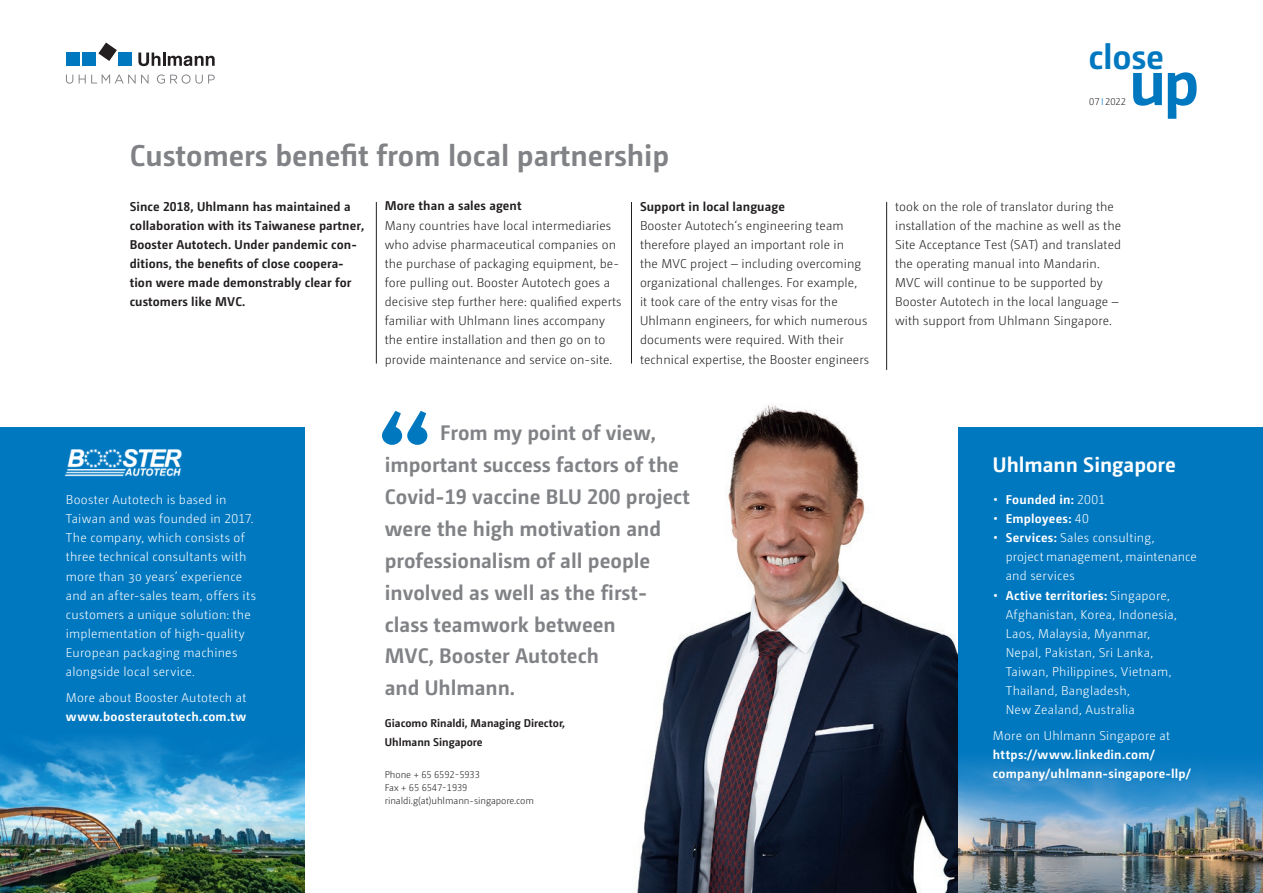
<style>
.page{position:relative;width:1263px;height:893px;background:#fff}
.page>*{position:absolute;margin:0;border:0;box-sizing:border-box;transform-origin:0 0}
.t1{font:127.5px "Charlotte Bold Plain";color:#0078c0}
.t2{font:700 64.8px "Camingo Dos Pro";color:#0078c0}
.t3{font:700 34.95px "Camingo Dos Pro";letter-spacing:-.01em;color:#0078c0}
.t4{font:700 30px "Camingo Dos Pro";color:#808285}
.t5{font:700 21px/32px "Camingo Dos Pro";color:#808285}
.t6{font:700 21px "Camingo Dos Pro";color:#fff}
.t7{font:300 12.75px/19.2px "Camingo Dos Pro";letter-spacing:.005em;color:#231f20}
.t8{font:300 12.75px/19.2px "Camingo Dos Pro";letter-spacing:.02em;color:#fff}
.t9{font:700 12.75px/19.2px "Camingo Dos Pro";letter-spacing:.005em;color:#231f20}
.t10{font:700 12.75px/19.2px "Camingo Dos Pro";letter-spacing:.02em;color:#fff}
.t11{font:700 11.25px/19.2px "Camingo Dos Pro";color:#231f20}
.t12{font:300 9.75px/12.8px "Camingo Dos Pro";letter-spacing:-.005em;color:#231f20}
.s1{color:#0078c0}
.s2{font-weight:300}
.s3{font-weight:700}
</style>
<div class="page">
<img style="left:637px;top:405px;width:322px;height:488px">
<div style="left:959px;top:427px;width:304px;height:466px;background:#0078c0"></div>
<div style="left:0;top:427px;width:304px;height:466px;background:#0078c0"></div>
<img style="left:0;top:737px;width:304px;height:156px">
<img style="left:959px;top:759px;width:304px;height:134px">
<svg style="left:98px;top:43px;width:19px;height:18px"></svg>
<div style="left:66px;top:52px;width:13px;height:14px;background:#0078c0"></div>
<div style="left:82px;top:52px;width:14px;height:14px;background:#0078c0"></div>
<div style="left:119px;top:52px;width:13px;height:14px;background:#0078c0"></div>
<svg style="left:138px;top:53px;width:77px;height:13px"></svg>
<svg style="left:66px;top:74px;width:149px;height:10px"></svg>
<hr style="left:376px;top:202px;width:1px;height:162px;background:#231f20">
<hr style="left:631px;top:202px;width:1px;height:162px;background:#231f20">
<hr style="left:886px;top:202px;width:1px;height:168px;background:#231f20">
<img style="left:64px;top:449px;width:118px;height:28px">
<h3 class="t4" style="left:130px;top:137px;width:541px">Customers benefit from local partnership</h3>
<p class="t9" style="left:130px;top:196px;width:236px">Since 2018, Uhlmann has maintained a collaboration with its Taiwanese partner, Booster Autotech. Under pandemic con&shy;ditions, the benefits of close coopera&shy;tion were made demonstrably clear for customers like MVC.</p>
<p class="t9" style="left:385px;top:196px;width:138px">More than a sales agent</p>
<p class="t7" style="left:385px;top:216px;width:238px">Many countries have local intermediaries who advise pharmaceutical companies on the purchase of packaging equipment, be&shy;fore pulling out. Booster Autotech goes a decisive step further here: qualified experts familiar with Uhlmann lines accompany the entire installation and then go on to provide maintenance and service on-site.</p>
<p class="t9" style="left:640px;top:196px;width:146px">Support in local language</p>
<p class="t7" style="left:640px;top:216px;width:230px">Booster Autotech‘s engineering team therefore played an important role in<br>the MVC project – including overcoming organizational challenges. For example,<br>it took care of the entry visas for the Uhlmann engineers, for which numerous documents were required. With their technical expertise, the Booster engineers</p>
<p class="t8" style="left:66px;top:490px;width:192px">Booster Autotech is based in<br>Taiwan and was founded in 2017.<br>The company, which consists of three technical consultants with more than 30 years’ experience and an after-sales team, offers its customers a unique solution: the implementation of high-quality<br>European packaging machines alongside local service.</p>
<p class="t8" style="left:66px;top:688px;width:182px">More about Booster Autotech at</p>
<p class="t10" style="left:66px;top:707px;width:182px">www.boosterautotech.com.tw</p>
<h1 class="t1" style="left:374px;top:382px;width:63px">“</h1>
<h3 class="t5" style="left:385px;top:417px;width:306px;text-indent:55px">From my point of view, important success factors of the<br>Covid-19 vaccine BLU 200 project were the high motivation and professionalism of all people involved as well as the first&shy;class teamwork between<br>MVC, Booster Autotech<br>and Uhlmann.</h3>
<p class="t11" style="left:385px;top:713px;width:182px">Giacomo Rinaldi, Managing Director,<br>Uhlmann Singapore</p>
<p class="t12" style="left:385px;top:768px;width:151px">Phone + 65 6592-5933<br>Fax + 65 6547-1939 rinaldi.g(at)uhlmann-singapore.com</p>
<h3 class="t3" style="left:1089px;top:35px;width:77px">close</h3>
<p class="t12" style="left:1089px;top:95px;width:38px">07 <span class="s1">I</span> 2022</p>
<h2 class="t2" style="left:1129px;top:43px;width:72px">up</h2>
<p class="t7" style="left:895px;top:197px;width:228px">took on the role of translator during the installation of the machine as well as the Site Acceptance Test (SAT) and translated the operating manual into Mandarin.<br>MVC will continue to be supported by Booster Autotech in the local language – with support from Uhlmann Singapore.</p>
<h3 class="t6" style="left:993px;top:452px;width:184px">Uhlmann Singapore</h3>
<p class="t10" style="left:993px;top:490px;width:114px">• Founded in: <span class="s2">2001</span></p>
<p class="t10" style="left:993px;top:509px;width:97px">• Employees: <span class="s2">40</span></p>
<p class="t8" style="left:1006px;top:528px;width:193px;text-indent:-13px"><span class="s3">• Services:</span> Sales consulting,<br>project management, maintenance and services</p>
<p class="t8" style="left:1006px;top:586px;width:173px;text-indent:-13px"><span class="s3">• Active territories:</span> Singapore,<br>Afghanistan, Korea, Indonesia,<br>Laos, Malaysia, Myanmar,<br>Nepal, Pakistan, Sri Lanka,<br>Taiwan, Philippines, Vietnam,<br>Thailand, Bangladesh,<br>New Zealand, Australia</p>
<p class="t8" style="left:993px;top:726px;width:179px">More on Uhlmann Singapore at</p>
<p class="t10" style="left:993px;top:745px;width:200px">https://www.linkedin.com/ company/uhlmann-singapore-llp/</p>
</div>
